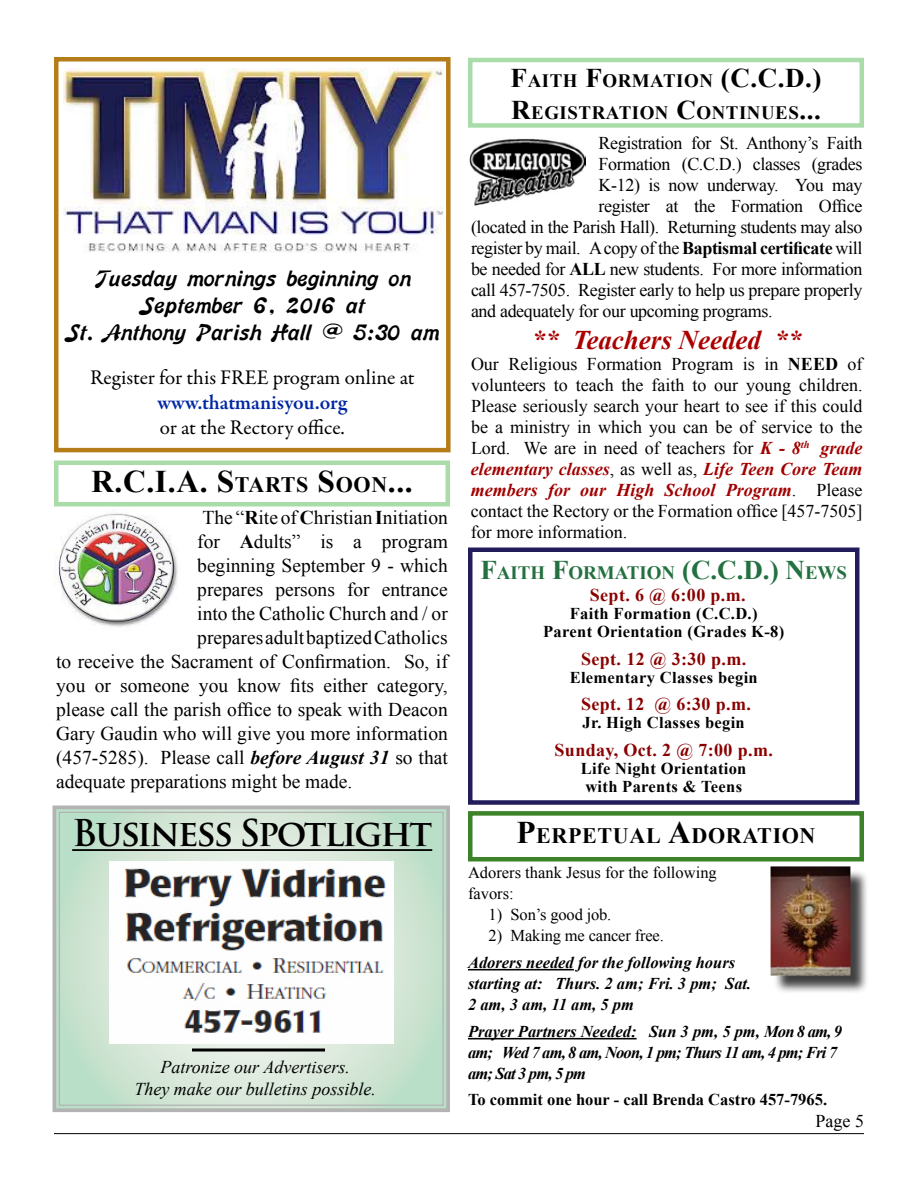
<style>
.page{position:relative;width:918px;height:1188px;background:#fff}
.page>*{position:absolute;margin:0;border:0;box-sizing:border-box;transform-origin:0 0}
.t1{font:700 36px "Trajan Pro";letter-spacing:-.06em;color:#000}
.t2{font:700 31.5px "Times New Roman";color:#000}
.t3{font:italic 700 27px "Times New Roman";color:#a00}
.t4{font:22.5px/27px "Banner Normal";color:#000;text-align:center}
.t5{font:700 22.05px "Times New Roman";letter-spacing:.03em;color:#000}
.t6{font:21px "Garamond Premr Pro";color:#000}
.t7{font:600 21px "Garamond Premr Pro";letter-spacing:-.005em;color:#0026a4}
.t8{font:19.5px "Times New Roman";color:#000}
.t9{font:700 18.9px/32.4px "Times New Roman";letter-spacing:.03em;color:#000}
.t10{font:700 18.9px "Times New Roman";color:#237040}
.t11{font:18px/21px "Times New Roman";letter-spacing:-.02em;color:#000;text-align:justify}
.t12{font:700 18px "Times New Roman";letter-spacing:.02em;color:#8a0000}
.t13{font:italic 18px/21.6px "Times New Roman";color:#000;text-align:center}
.t14{font:18px "Times New Roman";color:#000}
.t15{font:700 16.5px/18px "Times New Roman";letter-spacing:.02em;color:#000;text-align:center}
.t16{font:italic 700 16.5px/21px "Times New Roman";letter-spacing:-.05em;color:#000}
.t17{font:italic 700 16.5px/21px "Times New Roman";color:#000}
.t18{font:16.5px/21px "Times New Roman";color:#000}
.t19{font:700 16.5px "Times New Roman";color:#000}
.s1{font-size:22.05px}
.s2{font-weight:700}
.s3{font-weight:700;font-style:italic}
.s4{font-size:27px}
.s5{font-weight:700;font-style:italic;color:#a10000}
.s6{font-size:31.5px}
</style>
<div class="page">
<hr style="left:54px;top:1133px;width:810px;height:1px;background:#000">
<div style="left:773px;top:869px;width:102px;height:134px;background:#000;opacity:.75"></div>
<img style="left:771px;top:866px;width:79px;height:110px">
<svg style="left:52px;top:805px;width:398px;height:307px;background:#cbdfd0"></svg>
<hr style="left:72px;top:849px;width:360px;height:2px;background:#000">
<div style="left:468px;top:811px;width:396px;height:50px;border:4px solid #3c8228"></div>
<hr style="left:468px;top:969px;width:106px;height:1px;background:#000">
<hr style="left:468px;top:1038px;width:169px;height:1px;background:#000">
<svg style="left:192px;top:1048px;width:133px;height:4px"></svg>
<img style="left:64px;top:68px;width:380px;height:185px">
<div style="left:54px;top:57px;width:397px;height:395px;border:4px solid #b47d19"></div>
<div style="left:468px;top:58px;width:396px;height:70px;border:4px solid #aadcaa"></div>
<img style="left:469px;top:138px;width:117px;height:68px">
<img style="left:54px;top:513px;width:124px;height:114px">
<div style="left:54px;top:460px;width:396px;height:46px;border:4px solid #aadcaa"></div>
<img style="left:110px;top:862px;width:283px;height:182px">
<div style="left:468px;top:548px;width:392px;height:257px;border:4px solid #231c5c"></div>
<p class="t4" style="left:65px;top:265px;width:375px">Tuesday mornings beginning on<br>September 6, 2016 at<br>St. Anthony Parish Hall @ 5:30 am</p>
<p class="t6" style="left:90px;top:364px;width:326px">Register for this FREE program online at</p>
<p class="t7" style="left:157px;top:390px;width:191px">www.thatmanisyou.org</p>
<p class="t6" style="left:160px;top:415px;width:187px">or at the Rectory office.</p>
<h2 class="t2" style="left:91px;top:460px;width:323px">R.C.I.A. S<span class="s1">TARTS</span> S<span class="s1">OON</span>...</h2>
<p class="t8" style="left:203px;top:505px;width:247px">The “<span class="s2">R</span>ite of <span class="s2">C</span>hristian <span class="s2">I</span>nitiation</p>
<p class="t8" style="left:197px;top:529px;width:252px">for <span class="s2">A</span>dults” is a program</p>
<p class="t8" style="left:197px;top:553px;width:252px">beginning September 9 - which</p>
<p class="t8" style="left:197px;top:577px;width:252px">prepares persons for entrance</p>
<p class="t8" style="left:197px;top:601px;width:252px">into the Catholic Church and / or</p>
<p class="t8" style="left:197px;top:625px;width:252px">prepares adult baptized Catholics</p>
<p class="t8" style="left:56px;top:649px;width:393px">to receive the Sacrament of Confirmation. So, if</p>
<p class="t8" style="left:56px;top:673px;width:393px">you or someone you know fits either category,</p>
<p class="t8" style="left:56px;top:697px;width:393px">please call the parish office to speak with Deacon</p>
<p class="t8" style="left:56px;top:721px;width:393px">Gary Gaudin who will give you more information</p>
<p class="t8" style="left:56px;top:745px;width:393px">(457-5285). Please call <span class="s3">before August 31</span> so that</p>
<p class="t8" style="left:56px;top:769px;width:298px">adequate preparations might be made.</p>
<p class="t9" style="left:511px;top:64px;width:312px"><span class="s4">F</span>AITH <span class="s4">F</span>ORMATION <span class="s4">(C.C.D.)<br>R</span>EGISTRATION <span class="s4">C</span>ONTINUES<span class="s4">...</span></p>
<p class="t11" style="left:598px;top:132px;width:266px">Registration for St. Anthony’s Faith</p>
<p class="t11" style="left:598px;top:153px;width:266px">Formation (C.C.D.) classes (grades</p>
<p class="t11" style="left:598px;top:174px;width:265px">K-12) is now underway. You may</p>
<p class="t11" style="left:598px;top:195px;width:266px">register at the Formation Office</p>
<p class="t11" style="left:471px;top:216px;width:393px">(located in the Parish Hall). Returning students may also</p>
<p class="t11" style="left:471px;top:237px;width:393px">register by mail. A copy of the <span class="s2">Baptismal certificate</span> will</p>
<p class="t11" style="left:471px;top:258px;width:393px">be needed for <span class="s2">ALL</span> new students. For more information</p>
<p class="t11" style="left:471px;top:279px;width:393px">call 457-7505. Register early to help us prepare properly</p>
<p class="t11" style="left:471px;top:300px;width:303px">and adequately for our upcoming programs.</p>
<h3 class="t3" style="left:532px;top:322px;width:271px">** Teachers Needed **</h3>
<p class="t14" style="left:471px;top:352px;width:330px">Our Religious Formation Program is in <span class="s2">NEE</span></p>
<p class="t11" style="left:471px;top:354px;width:393px;text-indent:354px"><span class="s2">D</span> of volunteers to teach the faith to our young children.<br>Please seriously search your heart to see if this could be a ministry in which you can be of service to the Lord. We are in need of teachers for <span class="s5">K - 8</span><sup>th</sup> <span class="s5">grade elementary classes</span>, as well as, <span class="s5">Life Teen Core Team members for our High School Program</span>. Please contact the Rectory or the Formation office [457-7505] for more information.</p>
<p class="t10" style="left:480px;top:560px;width:368px"><span class="s4">F</span>AITH <span class="s4">F</span>ORMATION <span class="s4">(C.C.D.) N</span>EWS</p>
<p class="t12" style="left:590px;top:582px;width:157px">Sept. 6 @ 6:00 p.m.</p>
<p class="t15" style="left:543px;top:604px;width:243px">Faith Formation (C.C.D.)<br>Parent Orientation (Grades K-8)</p>
<p class="t12" style="left:581px;top:646px;width:167px">Sept. 12 @ 3:30 p.m.</p>
<p class="t15" style="left:570px;top:668px;width:190px">Elementary Classes begin</p>
<p class="t12" style="left:581px;top:692px;width:171px">Sept. 12 @ 6:30 p.m.</p>
<p class="t15" style="left:583px;top:713px;width:164px">Jr. High Classes begin</p>
<p class="t12" style="left:555px;top:737px;width:220px">Sunday, Oct. 2 @ 7:00 p.m.</p>
<p class="t15" style="left:581px;top:759px;width:167px;text-align:left">Life Night Orientation with Parents &amp; Teens</p>
<h1 class="t1" style="left:72px;top:811px;width:362px">Business Spotlight</h1>
<p class="t5" style="left:516px;top:820px;width:301px"><span class="s6">P</span>ERPETUAL <span class="s6">A</span>DORATION</p>
<p class="t18" style="left:468px;top:862px;width:250px">Adorers thank Jesus for the following favors:</p>
<p class="t18" style="left:489px;top:904px;width:124px">1) Son’s good job.</p>
<p class="t18" style="left:489px;top:925px;width:177px">2) Making me cancer free.</p>
<p class="t17" style="left:468px;top:951px;width:285px">Adorers needed for the following hours starting at: Thurs. 2 am; Fri. 3 pm; Sat.<br>2 am, 3 am, 11 am, 5 pm</p>
<p class="t16" style="left:468px;top:1020px;width:376px">Prayer Partners Needed: Sun 3 pm, 5 pm, Mon 8 am, 9 am; Wed 7 am, 8 am, Noon, 1 pm; Thurs 11 am, 4 pm; Fri 7 am; Sat 3 pm, 5 pm</p>
<p class="t19" style="left:468px;top:1088px;width:361px">To commit one hour - call Brenda Castro 457-7965.</p>
<p class="t13" style="left:134px;top:1056px;width:243px">Patronize our Advertisers.<br>They make our bulletins possible.</p>
<p class="t11" style="left:816px;top:1110px;width:50px">Page 5</p>
</div>
